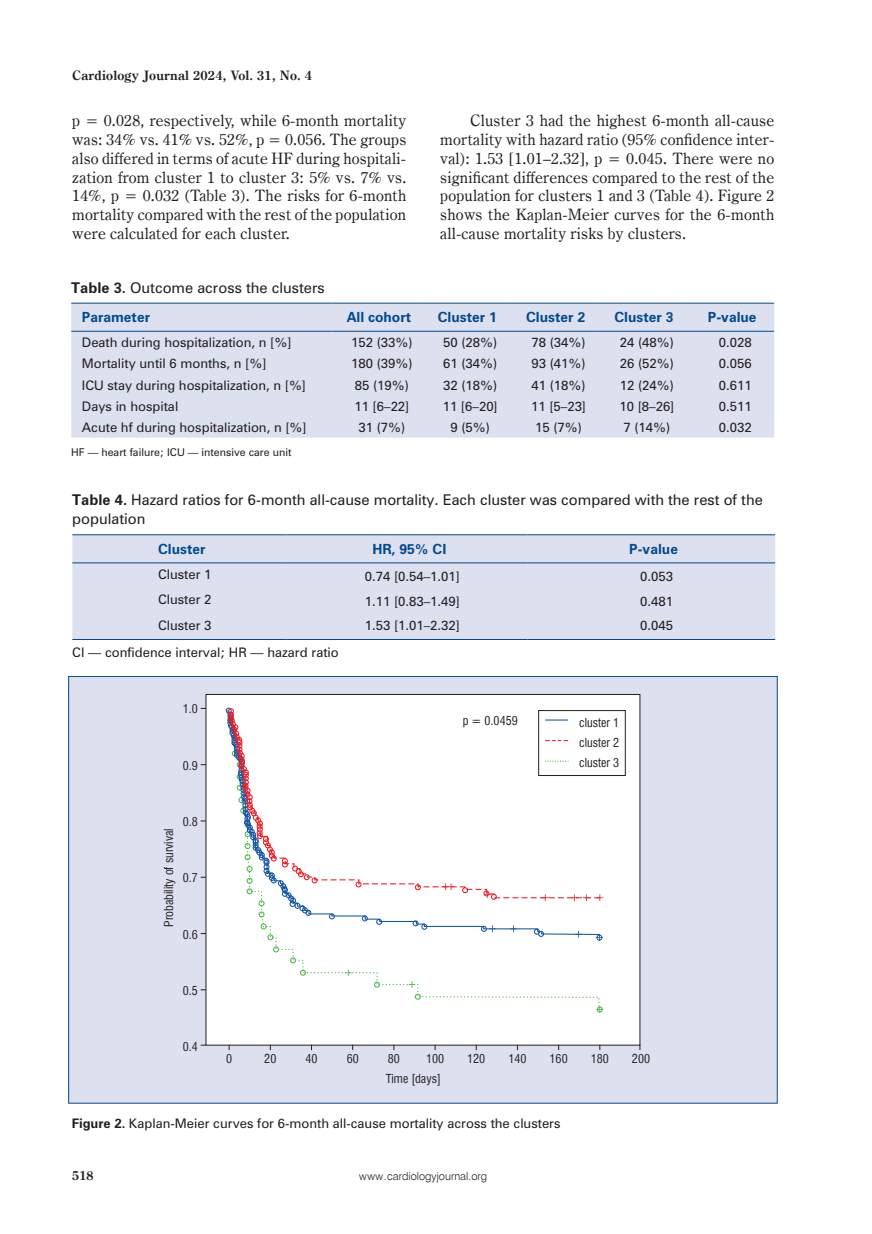
<style>
.page{position:relative;width:872px;height:1234px;background:#fff}
.page>*{position:absolute;margin:0;border:0;box-sizing:border-box;transform-origin:0 0}
.t1{font:15.75px/18.8px "Century Oldst EU";letter-spacing:.015em;color:#231f20;text-align:justify}
.t2{font:13.5px/18.8px "Zurich PL";color:#231f20}
.t3{font:700 13.05px "Century Oldst EU";letter-spacing:.015em;color:#231f20}
.t4{font:700 12.75px "Zurich PL";color:#014990}
.t5{font:700 12.75px "Century Oldst EU";color:#231f20}
.t6{font:12.15px/19.8px "Swis 721 Cn EU";color:#231f20;text-align:justify}
.t7{font:12px "Zurich PL";color:#231f20}
.t8{font:10.95px "Swis 721 Lt EU";color:#231f20}
.t9{font:9.75px "Zurich PL";color:#231f20}
.s1{font-weight:700}
</style>
<div class="page">
<div style="left:71px;top:304px;width:703px;height:133px;background:#dde1ef"></div>
<hr style="left:71px;top:303px;width:261px;height:1px;background:#014990">
<hr style="left:332px;top:303px;width:89px;height:1px;background:#014990">
<hr style="left:421px;top:303px;width:88px;height:1px;background:#014990">
<hr style="left:509px;top:303px;width:88px;height:1px;background:#014990">
<hr style="left:597px;top:303px;width:89px;height:1px;background:#014990">
<hr style="left:686px;top:303px;width:88px;height:1px;background:#014990">
<hr style="left:71px;top:331px;width:261px;height:1px;background:#014990">
<hr style="left:332px;top:331px;width:89px;height:1px;background:#014990">
<hr style="left:421px;top:331px;width:88px;height:1px;background:#014990">
<hr style="left:509px;top:331px;width:88px;height:1px;background:#014990">
<hr style="left:597px;top:331px;width:89px;height:1px;background:#014990">
<hr style="left:686px;top:331px;width:88px;height:1px;background:#014990">
<div style="left:72px;top:535px;width:703px;height:104px;background:#dde1ef"></div>
<hr style="left:72px;top:534px;width:215px;height:1px;background:#014990">
<hr style="left:287px;top:534px;width:240px;height:1px;background:#014990">
<hr style="left:527px;top:534px;width:248px;height:1px;background:#014990">
<hr style="left:72px;top:562px;width:215px;height:1px;background:#014990">
<hr style="left:287px;top:562px;width:240px;height:1px;background:#014990">
<hr style="left:527px;top:562px;width:248px;height:1px;background:#014990">
<hr style="left:72px;top:639px;width:215px;height:1px;background:#014990">
<hr style="left:287px;top:639px;width:240px;height:1px;background:#014990">
<hr style="left:527px;top:639px;width:248px;height:1px;background:#014990">
<div style="left:69px;top:676px;width:708px;height:426px;background:#dde1ef"></div>
<div style="left:206px;top:694px;width:434px;height:350px;background:#fff"></div>
<svg style="left:267px;top:935px;width:333px;height:68px"></svg>
<svg style="left:408px;top:980px;width:7px;height:7px"></svg>
<svg style="left:596px;top:1005px;width:7px;height:7px"></svg>
<svg style="left:345px;top:969px;width:7px;height:6px"></svg>
<svg style="left:260px;top:710px;width:340px;height:225px"></svg>
<svg style="left:575px;top:930px;width:7px;height:7px"></svg>
<svg style="left:510px;top:925px;width:7px;height:7px"></svg>
<svg style="left:481px;top:925px;width:15px;height:7px"></svg>
<svg style="left:596px;top:933px;width:7px;height:7px"></svg>
<svg style="left:596px;top:897px;width:7px;height:4px"></svg>
<svg style="left:583px;top:898px;width:6px;height:3px"></svg>
<svg style="left:571px;top:898px;width:6px;height:3px"></svg>
<svg style="left:542px;top:898px;width:6px;height:3px"></svg>
<svg style="left:483px;top:898px;width:14px;height:1px"></svg>
<svg style="left:318px;top:711px;width:283px;height:187px"></svg>
<svg style="left:226px;top:707px;width:92px;height:210px"></svg>
<p class="t3" style="left:72px;top:67px;width:241px">Cardiology Journal 2024, Vol. 31, No. 4</p>
<p class="t1" style="left:72px;top:112px;width:335px">p = 0.028, respectively, while 6-month mortality was: 34% vs. 41% vs. 52%, p = 0.056. The groups also differed in terms of acute HF during hospitali&shy;zation from cluster 1 to cluster 3: 5% vs. 7% vs.<br>14%, p = 0.032 (Table 3). The risks for 6-month mortality compared with the rest of the population were calculated for each cluster.</p>
<p class="t1" style="left:440px;top:112px;width:335px;text-indent:30px">Cluster 3 had the highest 6-month all-cause mortality with hazard ratio (95% confidence inter&shy;val): 1.53 [1.01–2.32], p = 0.045. There were no significant differences compared to the rest of the population for clusters 1 and 3 (Table 4). Figure 2 shows the Kaplan-Meier curves for the 6-month all-cause mortality risks by clusters.</p>
<p class="t2" style="left:71px;top:278px;width:255px"><span class="s1">Table 3.</span> Outcome across the clusters</p>
<p class="t4" style="left:82px;top:309px;width:70px">Parameter</p>
<p class="t4" style="left:347px;top:309px;width:66px">All cohort</p>
<p class="t4" style="left:438px;top:309px;width:60px">Cluster 1</p>
<p class="t4" style="left:526px;top:309px;width:60px">Cluster 2</p>
<p class="t4" style="left:614px;top:309px;width:60px">Cluster 3</p>
<p class="t4" style="left:708px;top:309px;width:50px">P-value</p>
<p class="t7" style="left:82px;top:334px;width:211px">Death during hospitalization, n [%]</p>
<p class="t7" style="left:351px;top:334px;width:63px">152 (33%)</p>
<p class="t7" style="left:443px;top:334px;width:56px">50 (28%)</p>
<p class="t7" style="left:531px;top:334px;width:56px">78 (34%)</p>
<p class="t7" style="left:620px;top:334px;width:56px">24 (48%)</p>
<p class="t7" style="left:719px;top:334px;width:34px">0.028</p>
<p class="t7" style="left:82px;top:355px;width:186px">Mortality until 6 months, n [%]</p>
<p class="t7" style="left:351px;top:355px;width:63px">180 (39%)</p>
<p class="t7" style="left:443px;top:355px;width:56px">61 (34%)</p>
<p class="t7" style="left:531px;top:355px;width:56px">93 (41%)</p>
<p class="t7" style="left:620px;top:355px;width:56px">26 (52%)</p>
<p class="t7" style="left:719px;top:355px;width:34px">0.056</p>
<p class="t7" style="left:82px;top:377px;width:226px">ICU stay during hospitalization, n [%]</p>
<p class="t7" style="left:355px;top:377px;width:56px">85 (19%)</p>
<p class="t7" style="left:443px;top:377px;width:56px">32 (18%)</p>
<p class="t7" style="left:531px;top:377px;width:56px">41 (18%)</p>
<p class="t7" style="left:620px;top:377px;width:56px">12 (24%)</p>
<p class="t7" style="left:719px;top:377px;width:34px">0.611</p>
<p class="t7" style="left:82px;top:398px;width:98px">Days in hospital</p>
<p class="t7" style="left:354px;top:398px;width:57px">11 [6–22]</p>
<p class="t7" style="left:443px;top:398px;width:57px">11 [6–20]</p>
<p class="t7" style="left:531px;top:398px;width:57px">11 [5–23]</p>
<p class="t7" style="left:619px;top:398px;width:57px">10 [8–26]</p>
<p class="t7" style="left:719px;top:398px;width:34px">0.511</p>
<p class="t7" style="left:82px;top:419px;width:226px">Acute hf during hospitalization, n [%]</p>
<p class="t7" style="left:358px;top:419px;width:48px">31 (7%)</p>
<p class="t7" style="left:450px;top:419px;width:41px">9 (5%)</p>
<p class="t7" style="left:535px;top:419px;width:48px">15 (7%)</p>
<p class="t7" style="left:623px;top:419px;width:48px">7 (14%)</p>
<p class="t7" style="left:719px;top:419px;width:34px">0.032</p>
<p class="t9" style="left:71px;top:446px;width:222px">HF — heart failure; ICU — intensive care unit</p>
<p class="t2" style="left:72px;top:490px;width:692px"><span class="s1">Table 4.</span> Hazard ratios for 6-month all-cause mortality. Each cluster was compared with the rest of the population</p>
<p class="t4" style="left:158px;top:540px;width:49px">Cluster</p>
<p class="t4" style="left:372px;top:540px;width:76px">HR, 95% CI</p>
<p class="t4" style="left:629px;top:540px;width:50px">P-value</p>
<p class="t7" style="left:158px;top:565px;width:55px">Cluster 1</p>
<p class="t7" style="left:365px;top:568px;width:97px">0.74 [0.54–1.01]</p>
<p class="t7" style="left:640px;top:568px;width:34px">0.053</p>
<p class="t7" style="left:158px;top:591px;width:55px">Cluster 2</p>
<p class="t7" style="left:365px;top:593px;width:97px">1.11 [0.83–1.49]</p>
<p class="t7" style="left:640px;top:593px;width:34px">0.481</p>
<p class="t7" style="left:158px;top:616px;width:55px">Cluster 3</p>
<p class="t7" style="left:365px;top:617px;width:97px">1.53 [1.01–2.32]</p>
<p class="t7" style="left:640px;top:617px;width:34px">0.045</p>
<p class="t7" style="left:72px;top:644px;width:268px">CI — confidence interval; HR — hazard ratio</p>
<p class="t6" style="left:183px;top:698px;width:17px">1.0</p>
<p class="t6" style="left:183px;top:755px;width:17px">0.9</p>
<p class="t6" style="left:159px;top:926px;width:100px;rotate:-90deg">Probability of survival</p>
<p class="t6" style="left:183px;top:811px;width:17px">0.8</p>
<p class="t6" style="left:183px;top:867px;width:17px">0.7</p>
<p class="t6" style="left:183px;top:924px;width:17px">0.6</p>
<p class="t6" style="left:183px;top:980px;width:17px">0.5</p>
<p class="t6" style="left:183px;top:1036px;width:17px">0.4</p>
<p class="t6" style="left:463px;top:710px;width:57px">p = 0.0459</p>
<p class="t6" style="left:579px;top:712px;width:41px">cluster 1 cluster 2 cluster 3</p>
<p class="t6" style="left:226px;top:1048px;width:8px">0</p>
<p class="t6" style="left:264px;top:1048px;width:14px">20</p>
<p class="t6" style="left:305px;top:1048px;width:14px">40</p>
<p class="t6" style="left:347px;top:1048px;width:14px">60</p>
<p class="t6" style="left:388px;top:1048px;width:14px">80</p>
<p class="t6" style="left:426px;top:1048px;width:20px">100</p>
<p class="t6" style="left:467px;top:1048px;width:20px">120</p>
<p class="t6" style="left:508px;top:1048px;width:20px">140</p>
<p class="t6" style="left:549px;top:1048px;width:20px">160</p>
<p class="t6" style="left:591px;top:1048px;width:20px">180</p>
<p class="t6" style="left:632px;top:1048px;width:20px">200</p>
<p class="t6" style="left:386px;top:1067px;width:57px">Time [days]</p>
<p class="t7" style="left:72px;top:1115px;width:490px"><span class="s1">Figure 2.</span> Kaplan-Meier curves for 6-month all-cause mortality across the clusters</p>
<p class="t5" style="left:72px;top:1167px;width:23px">518</p>
<p class="t8" style="left:359px;top:1169px;width:129px">www.cardiologyjournal.org</p>
</div>
